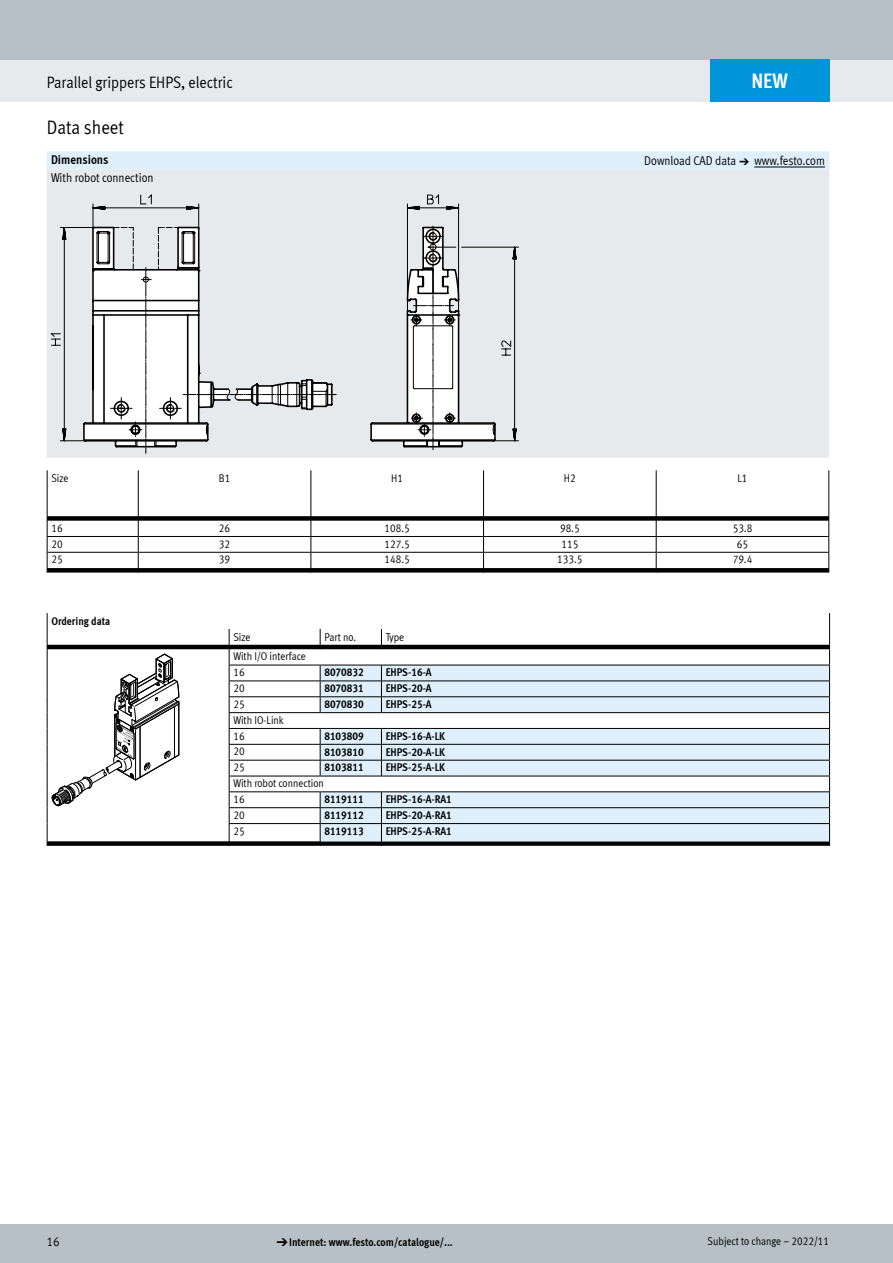
<style>
.page{position:relative;width:893px;height:1263px;background:#fff}
.page>*{position:absolute;margin:0;border:0;box-sizing:border-box;transform-origin:0 0}
.FES_box_title{font:700 21px "Meta Cond LF";color:#fff}
.FES_title_section{font:19.5px "Meta Cond LF";color:#000}
.FES_title_family{font:16.5px "Meta Cond LF";color:#000}
.FES_head_2_text_righ{font:12.75px "Meta Cond LF";color:#000}
.FES_head_2_text{font:12.75px "Meta Cond LF";color:#000}
.FES_head_1_text{font:700 12.75px "Meta Cond LF";color:#000}
.FES_type_code{font:700 11.25px "Meta Cond LF";color:#000}
.FES_tab_regular{font:11.25px "Meta Cond LF";color:#000}
.FES_tab_regular_cent{font:11.25px "Meta Cond LF";color:#000}
.FES_tab_head_1{font:700 11.25px "Meta Cond LF";color:#000}
.FES_type_code_head{font:11.25px "Meta Cond LF";color:#000}
.FES_tab_head_2{font:11.25px "Meta Cond LF";letter-spacing:-.01em;color:#000}
.FES_tab_head_2_centr{font:11.25px "Meta Cond LF";color:#000}
.s1{font-family:"Meto Pict 182"}
.s2{font-family:"Meto Pict 182";font-weight:400}
</style>
<div class="page">
<div style="left:0;top:1225px;width:893px;height:38px;background:#b6c0c6"></div>
<div style="left:0;top:60px;width:893px;height:42px;background:#e7eaec"></div>
<div style="left:0;top:0;width:893px;height:60px;background:#b6c0c6"></div>
<svg style="left:47px;top:151px;width:782px;height:19px;background:#dfeffb"></svg>
<div style="left:47px;top:170px;width:782px;height:288px;background:#e7eaec"></div>
<hr style="left:754px;top:167px;width:71px;height:1px;background:#000">
<svg style="left:83px;top:435px;width:413px;height:13px"></svg>
<svg style="left:49px;top:195px;width:463px;height:240px"></svg>
<hr style="left:47px;top:470px;width:1px;height:46px;background:#000">
<hr style="left:138px;top:470px;width:1px;height:46px;background:#000">
<hr style="left:311px;top:470px;width:1px;height:46px;background:#000">
<hr style="left:483px;top:470px;width:1px;height:46px;background:#000">
<hr style="left:656px;top:470px;width:1px;height:46px;background:#000">
<hr style="left:828px;top:470px;width:1px;height:46px;background:#000">
<svg style="left:47px;top:516px;width:782px;height:57px"></svg>
<svg style="left:180px;top:645px;width:649px;height:201px"></svg>
<svg style="left:320px;top:666px;width:509px;height:175px;fill:#dff0fc"></svg>
<hr style="left:229px;top:665px;width:91px;height:1px;background:#000">
<hr style="left:320px;top:665px;width:61px;height:1px;background:#000">
<hr style="left:381px;top:665px;width:449px;height:1px;background:#000">
<hr style="left:229px;top:680px;width:91px;height:1px;background:#000">
<hr style="left:320px;top:680px;width:61px;height:1px;background:#000">
<hr style="left:381px;top:680px;width:449px;height:1px;background:#000">
<hr style="left:229px;top:696px;width:91px;height:1px;background:#000">
<hr style="left:320px;top:696px;width:61px;height:1px;background:#000">
<svg style="left:320px;top:665px;width:1px;height:47px"></svg>
<hr style="left:381px;top:696px;width:449px;height:1px;background:#000">
<svg style="left:381px;top:665px;width:1px;height:47px"></svg>
<hr style="left:229px;top:712px;width:91px;height:1px;background:#000">
<hr style="left:320px;top:712px;width:61px;height:1px;background:#000">
<hr style="left:381px;top:712px;width:449px;height:1px;background:#000">
<hr style="left:229px;top:728px;width:91px;height:1px;background:#000">
<hr style="left:320px;top:728px;width:61px;height:1px;background:#000">
<hr style="left:381px;top:728px;width:449px;height:1px;background:#000">
<hr style="left:229px;top:744px;width:91px;height:1px;background:#000">
<hr style="left:320px;top:744px;width:61px;height:1px;background:#000">
<hr style="left:381px;top:744px;width:449px;height:1px;background:#000">
<hr style="left:229px;top:760px;width:91px;height:1px;background:#000">
<hr style="left:320px;top:760px;width:61px;height:1px;background:#000">
<svg style="left:320px;top:729px;width:1px;height:47px"></svg>
<hr style="left:381px;top:760px;width:449px;height:1px;background:#000">
<svg style="left:381px;top:729px;width:1px;height:47px"></svg>
<hr style="left:229px;top:776px;width:91px;height:1px;background:#000">
<hr style="left:320px;top:776px;width:61px;height:1px;background:#000">
<hr style="left:381px;top:776px;width:449px;height:1px;background:#000">
<hr style="left:229px;top:791px;width:91px;height:1px;background:#000">
<hr style="left:320px;top:791px;width:61px;height:1px;background:#000">
<hr style="left:381px;top:791px;width:449px;height:1px;background:#000">
<hr style="left:229px;top:807px;width:91px;height:1px;background:#000">
<hr style="left:320px;top:807px;width:61px;height:1px;background:#000">
<hr style="left:381px;top:807px;width:449px;height:1px;background:#000">
<hr style="left:229px;top:823px;width:91px;height:1px;background:#000">
<hr style="left:320px;top:823px;width:61px;height:1px;background:#000">
<hr style="left:381px;top:823px;width:449px;height:1px;background:#000">
<svg style="left:320px;top:629px;width:1px;height:20px"></svg>
<svg style="left:381px;top:629px;width:1px;height:20px"></svg>
<svg style="left:229px;top:629px;width:1px;height:217px"></svg>
<svg style="left:320px;top:792px;width:1px;height:54px"></svg>
<svg style="left:381px;top:792px;width:1px;height:54px"></svg>
<svg style="left:829px;top:613px;width:1px;height:233px"></svg>
<svg style="left:47px;top:613px;width:133px;height:233px"></svg>
<div style="left:710px;top:60px;width:119px;height:42px;background:#0095db"></div>
<p class="FES_box_title" style="left:751px;top:67px;width:38px">NEW</p>
<p class="FES_title_family" style="left:47px;top:72px;width:188px">Parallel grippers EHPS, electric</p>
<p class="FES_title_section" style="left:47px;top:116px;width:79px">Data sheet</p>
<p class="FES_head_1_text" style="left:51px;top:151px;width:59px">Dimensions</p>
<p class="FES_head_2_text_righ" style="left:644px;top:153px;width:182px">Download CAD data <span class="s1">a</span> www.festo.com</p>
<p class="FES_head_2_text" style="left:51px;top:170px;width:104px">With robot connection</p>
<p class="FES_tab_head_2" style="left:51px;top:471px;width:19px">Size</p>
<p class="FES_tab_head_2_centr" style="left:219px;top:471px;width:13px">B1</p>
<p class="FES_tab_head_2_centr" style="left:391px;top:471px;width:13px">H1</p>
<p class="FES_tab_head_2_centr" style="left:564px;top:471px;width:13px">H2</p>
<p class="FES_tab_head_2_centr" style="left:737px;top:471px;width:12px">L1</p>
<p class="FES_tab_regular" style="left:51px;top:521px;width:13px">16</p>
<p class="FES_tab_regular_cent" style="left:219px;top:521px;width:13px">26</p>
<p class="FES_tab_regular_cent" style="left:385px;top:521px;width:27px">108.5</p>
<p class="FES_tab_regular_cent" style="left:560px;top:521px;width:21px">98.5</p>
<p class="FES_tab_regular_cent" style="left:733px;top:521px;width:21px">53.8</p>
<p class="FES_tab_regular" style="left:51px;top:537px;width:13px">20</p>
<p class="FES_tab_regular_cent" style="left:219px;top:537px;width:13px">32</p>
<p class="FES_tab_regular_cent" style="left:385px;top:537px;width:27px">127.5</p>
<p class="FES_tab_regular_cent" style="left:561px;top:537px;width:18px">115</p>
<p class="FES_tab_regular_cent" style="left:737px;top:537px;width:13px">65</p>
<p class="FES_tab_regular" style="left:51px;top:552px;width:13px">25</p>
<p class="FES_tab_regular_cent" style="left:219px;top:552px;width:13px">39</p>
<p class="FES_tab_regular_cent" style="left:385px;top:552px;width:27px">148.5</p>
<p class="FES_tab_regular_cent" style="left:557px;top:552px;width:27px">133.5</p>
<p class="FES_tab_regular_cent" style="left:733px;top:552px;width:21px">79.4</p>
<p class="FES_tab_head_1" style="left:51px;top:614px;width:60px">Ordering data</p>
<p class="FES_tab_head_2" style="left:233px;top:630px;width:19px">Size</p>
<p class="FES_type_code_head" style="left:324px;top:630px;width:33px">Part no.</p>
<p class="FES_type_code_head" style="left:386px;top:630px;width:20px">Type</p>
<p class="FES_tab_regular" style="left:233px;top:649px;width:74px">With I/O interface</p>
<p class="FES_tab_regular" style="left:233px;top:665px;width:13px">16</p>
<p class="FES_type_code" style="left:324px;top:665px;width:41px">8070832</p>
<p class="FES_type_code" style="left:386px;top:665px;width:47px">EHPS-16-A</p>
<p class="FES_tab_regular" style="left:233px;top:681px;width:13px">20</p>
<p class="FES_type_code" style="left:324px;top:681px;width:41px">8070831</p>
<p class="FES_type_code" style="left:386px;top:681px;width:47px">EHPS-20-A</p>
<p class="FES_tab_regular" style="left:233px;top:697px;width:13px">25</p>
<p class="FES_type_code" style="left:324px;top:697px;width:41px">8070830</p>
<p class="FES_type_code" style="left:386px;top:697px;width:47px">EHPS-25-A</p>
<p class="FES_tab_regular" style="left:233px;top:713px;width:52px">With IO-Link</p>
<p class="FES_tab_regular" style="left:233px;top:729px;width:13px">16</p>
<p class="FES_type_code" style="left:324px;top:728px;width:41px">8103809</p>
<p class="FES_type_code" style="left:386px;top:728px;width:61px">EHPS-16-A-LK</p>
<p class="FES_tab_regular" style="left:233px;top:744px;width:13px">20</p>
<p class="FES_type_code" style="left:324px;top:744px;width:41px">8103810</p>
<p class="FES_type_code" style="left:386px;top:744px;width:61px">EHPS-20-A-LK</p>
<p class="FES_tab_regular" style="left:233px;top:760px;width:13px">25</p>
<p class="FES_type_code" style="left:324px;top:760px;width:41px">8103811</p>
<p class="FES_type_code" style="left:386px;top:760px;width:61px">EHPS-25-A-LK</p>
<p class="FES_tab_regular" style="left:233px;top:776px;width:92px">With robot connection</p>
<p class="FES_tab_regular" style="left:233px;top:792px;width:13px">16</p>
<p class="FES_type_code" style="left:324px;top:792px;width:41px">8119111</p>
<p class="FES_type_code" style="left:386px;top:792px;width:68px">EHPS-16-A-RA1</p>
<p class="FES_tab_regular" style="left:233px;top:808px;width:13px">20</p>
<p class="FES_type_code" style="left:324px;top:808px;width:41px">8119112</p>
<p class="FES_type_code" style="left:386px;top:808px;width:68px">EHPS-20-A-RA1</p>
<p class="FES_tab_regular" style="left:233px;top:824px;width:13px">25</p>
<p class="FES_type_code" style="left:324px;top:824px;width:41px">8119113</p>
<p class="FES_type_code" style="left:386px;top:824px;width:68px">EHPS-25-A-RA1</p>
<p class="FES_head_2_text_righ" style="left:47px;top:1234px;width:14px">16</p>
<p class="FES_type_code" style="left:276px;top:1235px;width:178px"><span class="s2">d</span>Internet: www.festo.com/catalogue/...</p>
<p class="FES_tab_regular" style="left:708px;top:1234px;width:123px">Subject to change – 2022/11</p>
</div>
